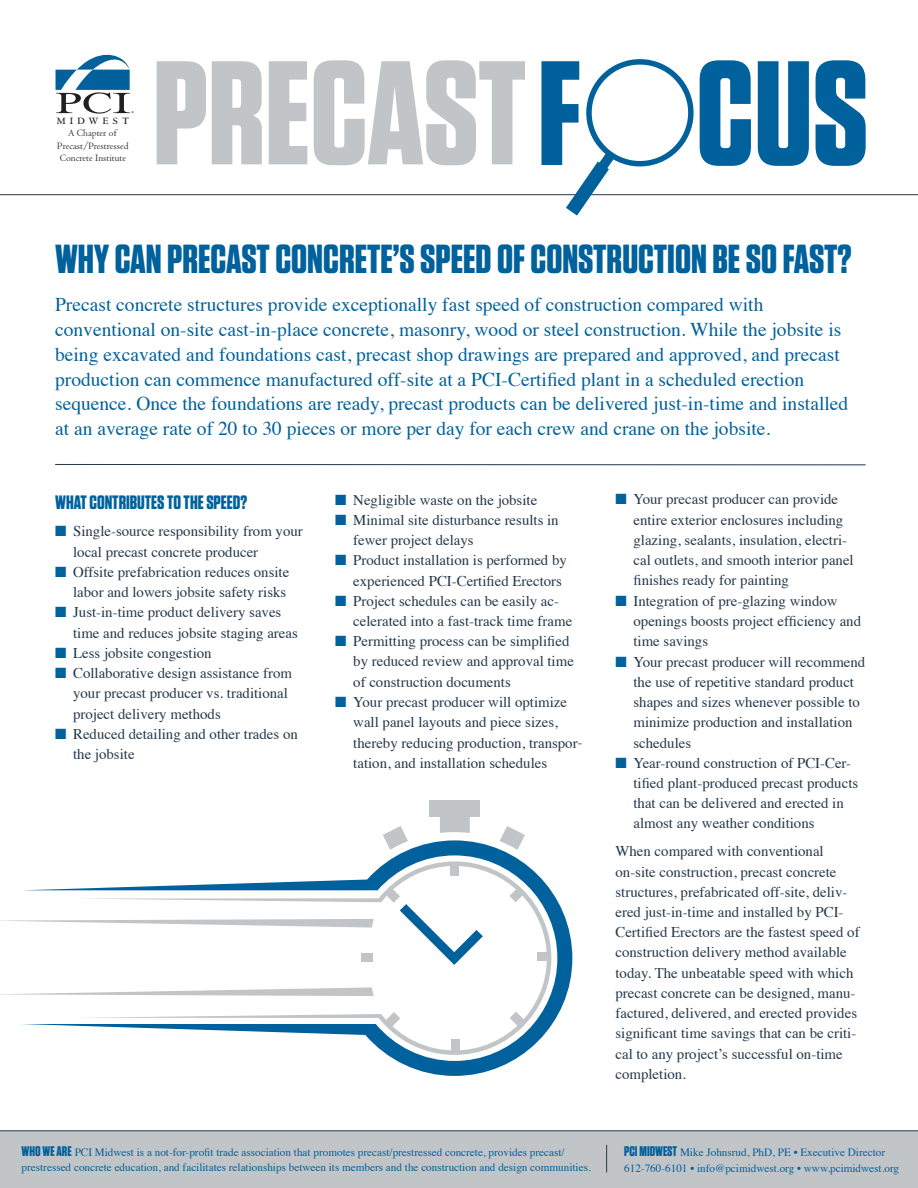
<style>
.page{position:relative;width:918px;height:1188px;background:#fff}
.page>*{position:absolute;margin:0;border:0;box-sizing:border-box;transform-origin:0 0}
.t1{font:700 147.3px "Tungsten";letter-spacing:-.005em;color:#c2c5c8}
.t2{font:700 40.5px "Tungsten";color:#00619c}
.t3{font:19.5px/24.8px "Times";color:#00619c}
.t4{font:700 19.35px "Tungsten";color:#00619c}
.t5{font:14.85px/20.2px "Times";color:#253849}
.t6{font:11.25px/14.9px "Times";color:#00619c}
.t7{font:10.05px/12.1px "Centaur";color:#231f20;text-align:center}
.t8{font:700 10.05px "Centaur";letter-spacing:.425em;color:#231f20}
.s1{color:#00619c}
.s2{font-family:"Tungsten";font-weight:700;font-size:13.95px}
</style>
<div class="page">
<div style="left:0;top:1131px;width:918px;height:57px;background:#c2c5c8"></div>
<svg style="left:56px;top:54px;width:78px;height:60px"></svg>
<hr style="left:0;top:194px;width:918px;height:1px;background:#253849">
<hr style="left:0;top:1130px;width:918px;height:1px;background:#253849">
<svg style="left:758px;top:61px;width:51px;height:105px"></svg>
<svg style="left:816px;top:60px;width:50px;height:106px"></svg>
<svg style="left:541px;top:59px;width:210px;height:157px"></svg>
<svg style="left:606px;top:1145px;width:1px;height:27px"></svg>
<hr style="left:55px;top:464px;width:811px;height:1px;background:#253849">
<div style="left:430px;top:800px;width:50px;height:17px;background:#c2c5c8"></div>
<svg style="left:440px;top:817px;width:30px;height:16px"></svg>
<svg style="left:383px;top:826px;width:25px;height:14px"></svg>
<svg style="left:500px;top:826px;width:25px;height:14px"></svg>
<svg style="left:385px;top:840px;width:187px;height:236px"></svg>
<svg style="left:0;top:861px;width:551px;height:194px"></svg>
<p class="t8" style="left:57px;top:116px;width:74px">MIDWEST</p>
<p class="t7" style="left:57px;top:128px;width:73px">A Chapter of<br>Precast/Prestressed<br>Concrete Institute</p>
<h1 class="t1" style="left:153px;top:34px;width:375px">PRECAST</h1>
<h2 class="t2" style="left:55px;top:237px;width:798px">WHY CAN PRECAST CONCRETE’S SPEED OF CONSTRUCTION BE SO FAST?</h2>
<p class="t3" style="left:55px;top:291px;width:795px">Precast concrete structures provide exceptionally fast speed of construction compared with conventional on-site cast-in-place concrete, masonry, wood or steel construction. While the jobsite is being excavated and foundations cast, precast shop drawings are prepared and approved, and precast production can commence manufactured off-site at a PCI-Certified plant in a scheduled erection sequence. Once the foundations are ready, precast products can be delivered just-in-time and installed at an average rate of 20 to 30 pieces or more per day for each crew and crane on the jobsite.</p>
<h3 class="t4" style="left:55px;top:492px;width:194px">WHAT CONTRIBUTES TO THE SPEED?</h3>
<p class="t5" style="left:73px;top:520px;width:231px;text-indent:-18px"><span class="s1">■</span> Single-source responsibility from your local precast concrete producer</p>
<p class="t5" style="left:55px;top:561px;width:236px;text-align:right"><span class="s1">■</span> Offsite prefabrication reduces onsite labor and lowers jobsite safety risks</p>
<p class="t5" style="left:73px;top:601px;width:226px;text-indent:-18px"><span class="s1">■</span> Just-in-time product delivery saves time and reduces jobsite staging areas</p>
<p class="t5" style="left:55px;top:642px;width:158px"><span class="s1">■</span> Less jobsite congestion</p>
<p class="t5" style="left:73px;top:662px;width:221px;text-indent:-18px"><span class="s1">■</span> Collaborative design assistance from your precast producer vs. traditional project delivery methods</p>
<p class="t5" style="left:73px;top:723px;width:226px;text-indent:-18px"><span class="s1">■</span> Reduced detailing and other trades on the jobsite</p>
<p class="t5" style="left:335px;top:488px;width:203px"><span class="s1">■</span> Negligible waste on the jobsite</p>
<p class="t5" style="left:353px;top:508px;width:207px;text-indent:-18px"><span class="s1">■</span> Minimal site disturbance results in fewer project delays</p>
<p class="t5" style="left:353px;top:549px;width:215px;text-indent:-18px"><span class="s1">■</span> Product installation is performed by experienced PCI-Certified Erectors</p>
<p class="t5" style="left:353px;top:590px;width:220px;text-indent:-18px"><span class="s1">■</span> Project schedules can be easily ac&shy;celerated into a fast-track time frame</p>
<p class="t5" style="left:353px;top:630px;width:222px;text-indent:-18px"><span class="s1">■</span> Permitting process can be simplified by reduced review and approval time of construction documents</p>
<p class="t5" style="left:353px;top:691px;width:230px;text-indent:-18px"><span class="s1">■</span> Your precast producer will optimize wall panel layouts and piece sizes, thereby reducing production, transpor&shy;tation, and installation schedules</p>
<p class="t5" style="left:633px;top:488px;width:222px;text-indent:-18px"><span class="s1">■</span> Your precast producer can provide entire exterior enclosures including glazing, sealants, insulation, electri&shy;cal outlets, and smooth interior panel finishes ready for painting</p>
<p class="t5" style="left:633px;top:589px;width:229px;text-indent:-18px"><span class="s1">■</span> Integration of pre-glazing window openings boosts project efficiency and time savings</p>
<p class="t5" style="left:633px;top:650px;width:233px;text-indent:-18px"><span class="s1">■</span> Your precast producer will recommend the use of repetitive standard product shapes and sizes whenever possible to minimize production and installation schedules</p>
<p class="t5" style="left:633px;top:751px;width:226px;text-indent:-18px"><span class="s1">■</span> Year-round construction of PCI-Cer&shy;tified plant-produced precast products that can be delivered and erected in almost any weather conditions</p>
<p class="t5" style="left:615px;top:840px;width:246px">When compared with conventional on-site construction, precast concrete structures, prefabricated off-site, deliv&shy;ered just-in-time and installed by PCI-Certified Erectors are the fastest speed of construction delivery method available today. The unbeatable speed with which precast concrete can be designed, manu&shy;factured, delivered, and erected provides significant time savings that can be criti&shy;cal to any project’s successful on-time completion.</p>
<p class="t6" style="left:22px;top:1144px;width:571px"><span class="s2">WHO WE ARE</span> PCI Midwest is a not-for-profit trade association that promotes precast/prestressed concrete, provides precast/ prestressed concrete education, and facilitates relationships between its members and the construction and design communities.</p>
<p class="t6" style="left:624px;top:1143px;width:276px;line-height:15.9px"><span class="s2">PCI MIDWEST</span> Mike Johnsrud, PhD, PE • Executive Director<br>612-760-6101 • info@pcimidwest.org • www.pcimidwest.org</p>
</div>
